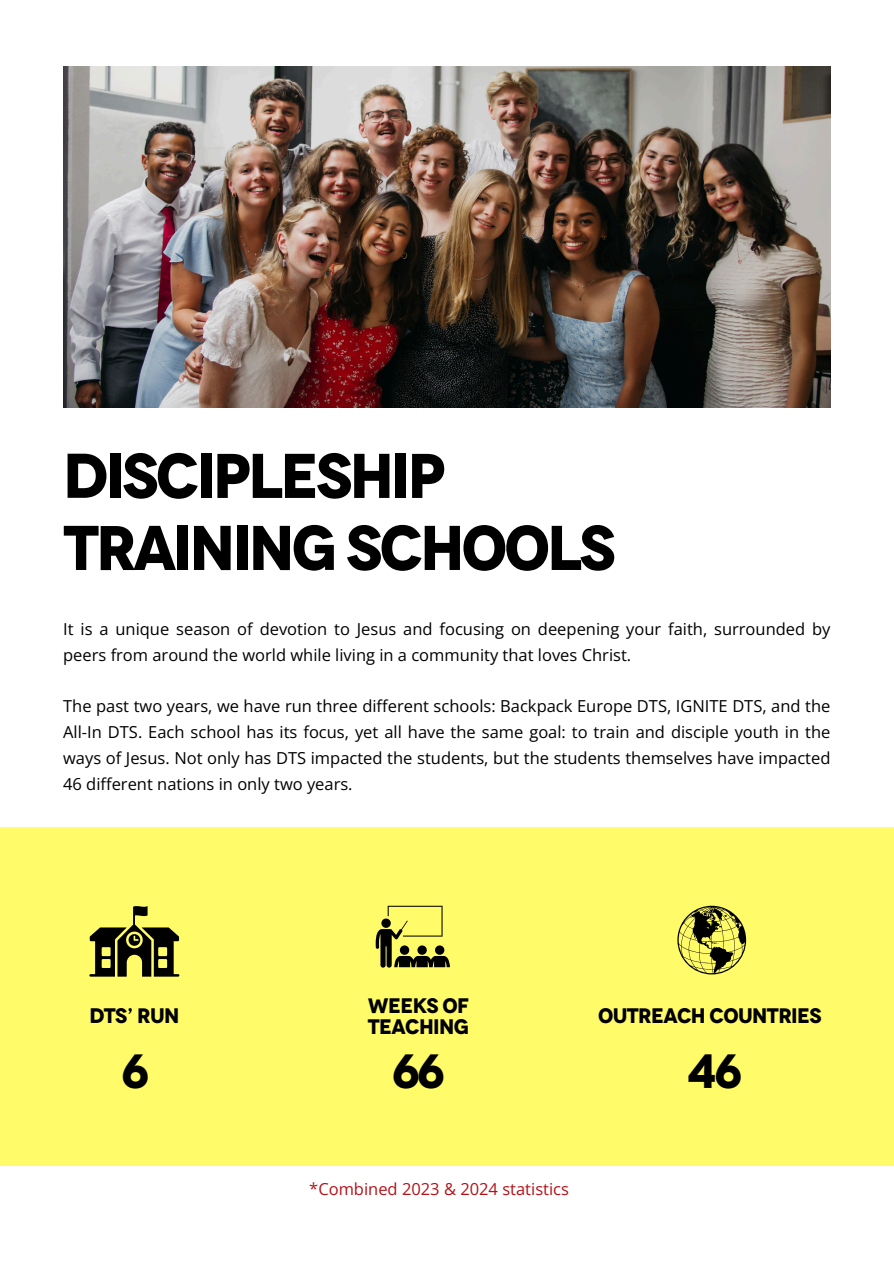
<style>
.page{position:relative;width:894px;height:1264px;background:#fff}
.page>*{position:absolute;margin:0;border:0;box-sizing:border-box;transform-origin:0 0}
.t1{font:700 63px/72px "Novecento";letter-spacing:-.05em;color:#000}
.t2{font:700 48px "Novecento";color:#000}
.t3{font:700 21px/20.2px "Novecento";letter-spacing:-.03em;color:#000}
.t4{font:16.5px/25.8px "Open Sans";color:#000}
.t5{font:16.5px "Open Sans";color:#b51218}
</style>
<div class="page">
<img style="left:63px;top:67px;width:767px;height:340px">
<div style="left:0;top:827px;width:893px;height:339px;background:#fffb69"></div>
<svg style="left:677px;top:905px;width:68px;height:69px"></svg>
<svg style="left:89px;top:906px;width:90px;height:70px"></svg>
<svg style="left:375px;top:905px;width:75px;height:62px"></svg>
<p class="t1" style="left:63px;top:440px;width:554px">DISCIPLESHIP<br>TRAINING SCHOOLS</p>
<h1 class="t4" style="left:63px;top:615px;width:768px">It is a unique season of devotion to Jesus and focusing on deepening your faith, surrounded by peers from around the world while living in a community that loves Christ.</h1>
<p class="t4" style="left:63px;top:693px;width:768px;text-align:justify">The past two years, we have run three different schools: Backpack Europe DTS, IGNITE DTS, and the All-In DTS. Each school has its focus, yet all have the same goal: to train and disciple youth in the ways of Jesus. Not only has DTS impacted the students, but the students themselves have impacted 46 different nations in only two years.</p>
<p class="t3" style="left:89px;top:1006px;width:92px">DTS’ RUN</p>
<p class="t3" style="left:368px;top:995px;width:103px">WEEKS OF<br>TEACHING</p>
<h2 class="t3" style="left:598px;top:1006px;width:225px">OUTREACH COUNTRIES</h2>
<p class="t2" style="left:121px;top:1042px;width:29px">6</p>
<p class="t2" style="left:392px;top:1042px;width:54px">66</p>
<h2 class="t2" style="left:686px;top:1042px;width:56px">46</h2>
<p class="t5" style="left:309px;top:1177px;width:261px">*Combined 2023 &amp; 2024 statistics</p>
</div>
